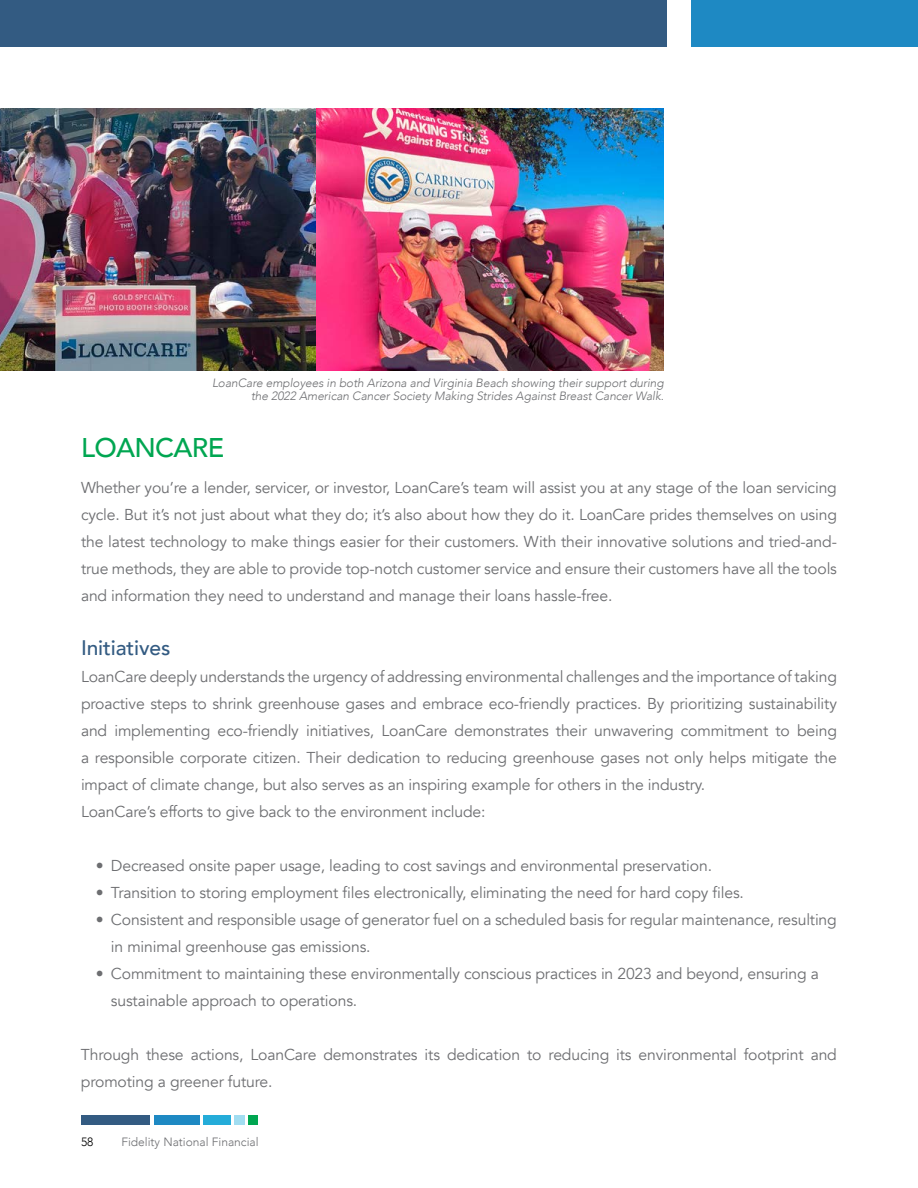
<style>
.page{position:relative;width:918px;height:1188px;background:#fff}
.page>*{position:absolute;margin:0;border:0;box-sizing:border-box;transform-origin:0 0}
.t1{font:500 27px "Avenir";letter-spacing:-.025em;color:#00a651}
.t2{font:500 21px "Avenir";letter-spacing:-.005em;color:#335b82}
.t3{font:15.75px/27px "Avenir";letter-spacing:-.01em;color:#6d6e71}
.t4{font:italic 300 12px/13.5px "Avenir";letter-spacing:-.005em;color:#6d6e71;text-align:right}
.t5{font:300 12px "Avenir";color:#6d6e71}
.t6{font:300 12px "Avenir";color:#000}
</style>
<div class="page">
<div style="left:0;top:0;width:667px;height:46px;background:#335b82"></div>
<div style="left:691px;top:0;width:227px;height:46px;background:#1e89c3"></div>
<div style="left:81px;top:1115px;width:69px;height:10px;background:#335b82"></div>
<div style="left:154px;top:1115px;width:45px;height:10px;background:#1e89c3"></div>
<div style="left:203px;top:1115px;width:27px;height:10px;background:#24acd9"></div>
<div style="left:234px;top:1115px;width:11px;height:10px;background:#a1ddf1"></div>
<div style="left:248px;top:1115px;width:9px;height:10px;background:#00a651"></div>
<img style="left:0;top:108px;width:664px;height:263px">
<p class="t4" style="left:212px;top:376px;width:453px">LoanCare employees in both Arizona and Virginia Beach showing their support during the 2022 American Cancer Society Making Strides Against Breast Cancer Walk.</p>
<h1 class="t1" style="left:81px;top:425px;width:145px">LOANCARE</h1>
<p class="t3" style="left:81px;top:475px;width:758px;text-align:justify">Whether you’re a lender, servicer, or investor, LoanCare’s team will assist you at any stage of the loan servicing cycle. But it’s not just about what they do; it’s also about how they do it. LoanCare prides themselves on using the latest technology to make things easier for their customers. With their innovative solutions and tried-and&shy;true methods, they are able to provide top-notch customer service and ensure their customers have all the tools and information they need to understand and manage their loans hassle-free.</p>
<h2 class="t2" style="left:81px;top:630px;width:91px">Initiatives</h2>
<p class="t3" style="left:81px;top:664px;width:758px">LoanCare deeply understands the urgency of addressing environmental challenges and the importance of taking proactive steps to shrink greenhouse gases and embrace eco-friendly practices. By prioritizing sustainability and implementing eco-friendly initiatives, LoanCare demonstrates their unwavering commitment to being a responsible corporate citizen. Their dedication to reducing greenhouse gases not only helps mitigate the impact of climate change, but also serves as an inspiring example for others in the industry.<br>LoanCare’s efforts to give back to the environment include:</p>
<p class="t3" style="left:96px;top:853px;width:618px">• Decreased onsite paper usage, leading to cost savings and environmental preservation.</p>
<p class="t3" style="left:96px;top:880px;width:650px">• Transition to storing employment files electronically, eliminating the need for hard copy files.</p>
<p class="t3" style="left:111px;top:907px;width:727px;text-indent:-15px">• Consistent and responsible usage of generator fuel on a scheduled basis for regular maintenance, resulting in minimal greenhouse gas emissions.</p>
<p class="t3" style="left:111px;top:961px;width:710px;text-indent:-15px">• Commitment to maintaining these environmentally conscious practices in 2023 and beyond, ensuring a sustainable approach to operations.</p>
<p class="t3" style="left:81px;top:1042px;width:757px">Through these actions, LoanCare demonstrates its dedication to reducing its environmental footprint and promoting a greener future.</p>
<p class="t6" style="left:81px;top:1135px;width:14px">58</p>
<p class="t5" style="left:121px;top:1135px;width:139px">Fidelity National Financial</p>
</div>
